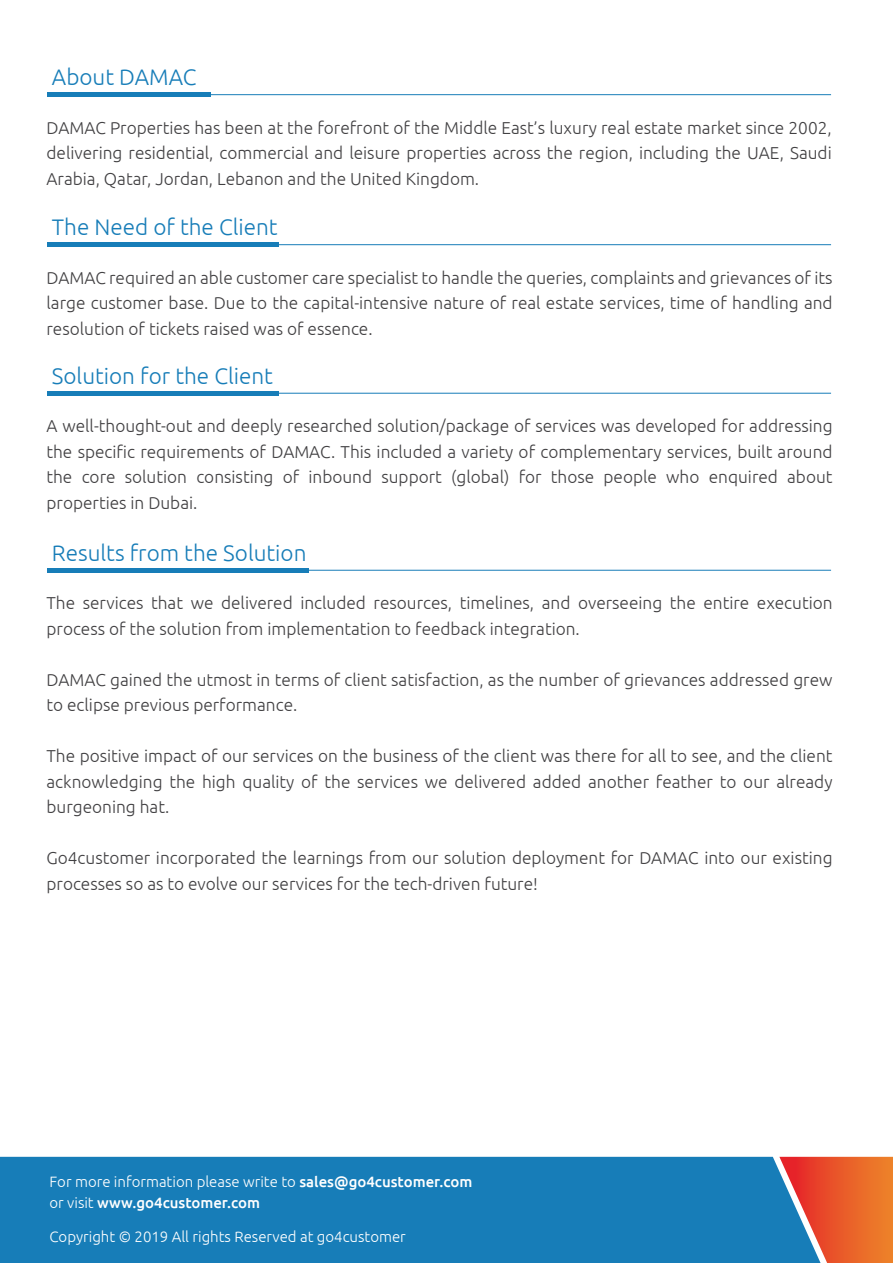
<style>
.page{position:relative;width:893px;height:1263px;background:#fff}
.page>*{position:absolute;margin:0;border:0;box-sizing:border-box;transform-origin:0 0}
.t1{font:300 22.5px "Ubuntu";color:#177db8}
.t2{font:300 17.25px/25.5px "Ubuntu";color:#414042;text-align:justify}
.t3{font:500 15px/21px "Ubuntu";color:#fff}
.t4{font:300 15px "Ubuntu";color:#fff}
.s1{font-weight:300}
</style>
<div class="page">
<svg style="left:820px;top:1157px;width:73px;height:106px;background:#ea672a"></svg>
<div style="left:0;top:1157px;width:820px;height:106px;background:#177db8"></div>
<hr style="left:47px;top:93px;width:164px;height:4px;background:#177db8">
<hr style="left:48px;top:94px;width:783px;height:1px;background:#177db8">
<hr style="left:47px;top:243px;width:232px;height:4px;background:#177db8">
<hr style="left:48px;top:244px;width:783px;height:1px;background:#177db8">
<hr style="left:47px;top:391px;width:232px;height:4px;background:#177db8">
<hr style="left:48px;top:393px;width:783px;height:1px;background:#177db8">
<hr style="left:47px;top:568px;width:262px;height:4px;background:#177db8">
<hr style="left:48px;top:570px;width:783px;height:1px;background:#177db8">
<h1 class="t1" style="left:52px;top:64px;width:146px">About DAMAC</h1>
<p class="t2" style="left:46px;top:114px;width:787px">DAMAC Properties has been at the forefront of the Middle East’s luxury real estate market since 2002, delivering residential, commercial and leisure properties across the region, including the UAE, Saudi Arabia, Qatar, Jordan, Lebanon and the United Kingdom.</p>
<h1 class="t1" style="left:52px;top:214px;width:227px">The Need of the Client</h1>
<p class="t2" style="left:46px;top:264px;width:788px">DAMAC required an able customer care specialist to handle the queries, complaints and grievances of its large customer base. Due to the capital-intensive nature of real estate services, time of handling and resolution of tickets raised was of essence.</p>
<h1 class="t1" style="left:52px;top:362px;width:223px">Solution for the Client</h1>
<p class="t2" style="left:46px;top:413px;width:788px">A well-thought-out and deeply researched solution/package of services was developed for addressing the specific requirements of DAMAC. This included a variety of complementary services, built around the core solution consisting of inbound support (global) for those people who enquired about properties in Dubai.</p>
<h1 class="t1" style="left:52px;top:539px;width:256px">Results from the Solution</h1>
<p class="t2" style="left:46px;top:590px;width:788px">The services that we delivered included resources, timelines, and overseeing the entire execution process of the solution from implementation to feedback integration.</p>
<p class="t2" style="left:46px;top:666px;width:787px">DAMAC gained the utmost in terms of client satisfaction, as the number of grievances addressed grew to eclipse previous performance.</p>
<p class="t2" style="left:46px;top:743px;width:787px">The positive impact of our services on the business of the client was there for all to see, and the client acknowledging the high quality of the services we delivered added another feather to our already burgeoning hat.</p>
<p class="t2" style="left:46px;top:845px;width:788px">Go4customer incorporated the learnings from our solution deployment for DAMAC into our existing processes so as to evolve our services for the tech-driven future!</p>
<p class="t3" style="left:50px;top:1170px;width:424px"><span class="s1">For more information please write to</span> sales@go4customer.com <span class="s1">or visit</span> www.go4customer.com</p>
<p class="t4" style="left:50px;top:1227px;width:358px">Copyright © 2019 All rights Reserved at go4customer</p>
</div>
